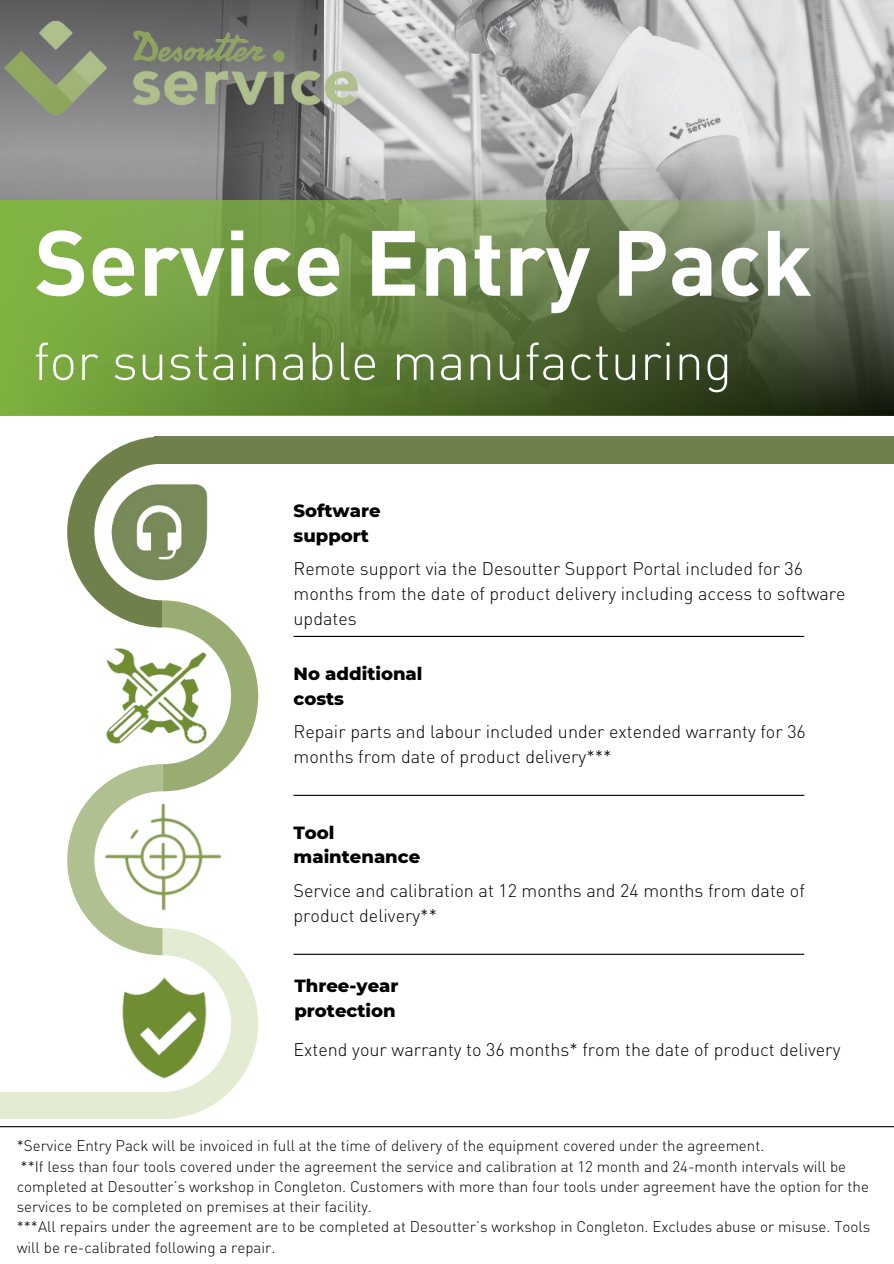
<style>
.page{position:relative;width:894px;height:1264px;background:#fff}
.page>*{position:absolute;margin:0;border:0;box-sizing:border-box;transform-origin:0 0}
.t1{font:700 91.05px "DIN";color:#fff}
.t2{font:300 52.5px "DIN";color:#fff}
.t3{font:300 18px/24.8px "DIN";color:#000}
.t4{font:800 18px/24.8px "Montserrat";color:#000}
.t5{font:300 15.15px/20.2px "DIN";color:#000}
</style>
<div class="page">
<svg style="left:67px;top:437px;width:191px;height:681px"></svg>
<div style="left:154px;top:436px;width:739px;height:28px;background:#6f804b"></div>
<div style="left:0;top:1092px;width:165px;height:27px;background:#e3ecd3"></div>
<img style="left:323px;top:0;width:570px;height:118px">
<svg style="left:323px;top:118px;width:570px;height:82px;background:#bebebf"></svg>
<svg style="left:0;top:0;width:323px;height:200px;background:#7c7d7d"></svg>
<svg style="left:0;top:200px;width:893px;height:215px;background:#668442"></svg>
<hr style="left:293px;top:953px;width:511px;height:1px;background:#000">
<hr style="left:293px;top:794px;width:511px;height:2px;background:#000">
<hr style="left:293px;top:636px;width:511px;height:1px;background:#000">
<img style="left:667px;top:111px;width:54px;height:30px">
<img style="left:4px;top:21px;width:353px;height:94px">
<img style="left:121px;top:976px;width:88px;height:105px">
<img style="left:100px;top:800px;width:125px;height:112px">
<img style="left:97px;top:641px;width:120px;height:113px">
<img style="left:112px;top:482px;width:109px;height:103px">
<hr style="left:0;top:1126px;width:893px;height:1px;background:#000">
<p class="t1" style="left:34px;top:203px;width:779px">Service Entry Pack</p>
<p class="t2" style="left:33px;top:329px;width:700px">for sustainable manufacturing</p>
<p class="t4" style="left:293px;top:498px;width:89px">Software support</p>
<p class="t3" style="left:293px;top:556px;width:553px">Remote support via the Desoutter Support Portal included for 36 months from the date of product delivery including access to software updates</p>
<p class="t4" style="left:293px;top:661px;width:130px">No additional costs</p>
<p class="t3" style="left:293px;top:719px;width:513px">Repair parts and labour included under extended warranty for 36 months from date of product delivery***</p>
<h1 class="t4" style="left:293px;top:819px;width:128px">Tool maintenance</h1>
<h2 class="t3" style="left:293px;top:877px;width:512px">Service and calibration at 12 months and 24 months from date of product delivery**</h2>
<h3 class="t4" style="left:294px;top:973px;width:106px">Three-year protection</h3>
<p class="t3" style="left:293px;top:1037px;width:548px">Extend your warranty to 36 months* from the date of product delivery</p>
<h4 class="t5" style="left:17px;top:1135px;width:748px">*Service Entry Pack will be invoiced in full at the time of delivery of the equipment covered under the agreement.</h4>
<h3 class="t5" style="left:17px;top:1155px;width:853px">**If less than four tools covered under the agreement the service and calibration at 12 month and 24-month intervals will be completed at Desoutter’s workshop in Congleton. Customers with more than four tools under agreement have the option for the services to be completed on premises at their facility.</h3>
<h4 class="t5" style="left:17px;top:1216px;width:854px">***All repairs under the agreement are to be completed at Desoutter’s workshop in Congleton. Excludes abuse or misuse. Tools will be re-calibrated following a repair.</h4>
</div>
